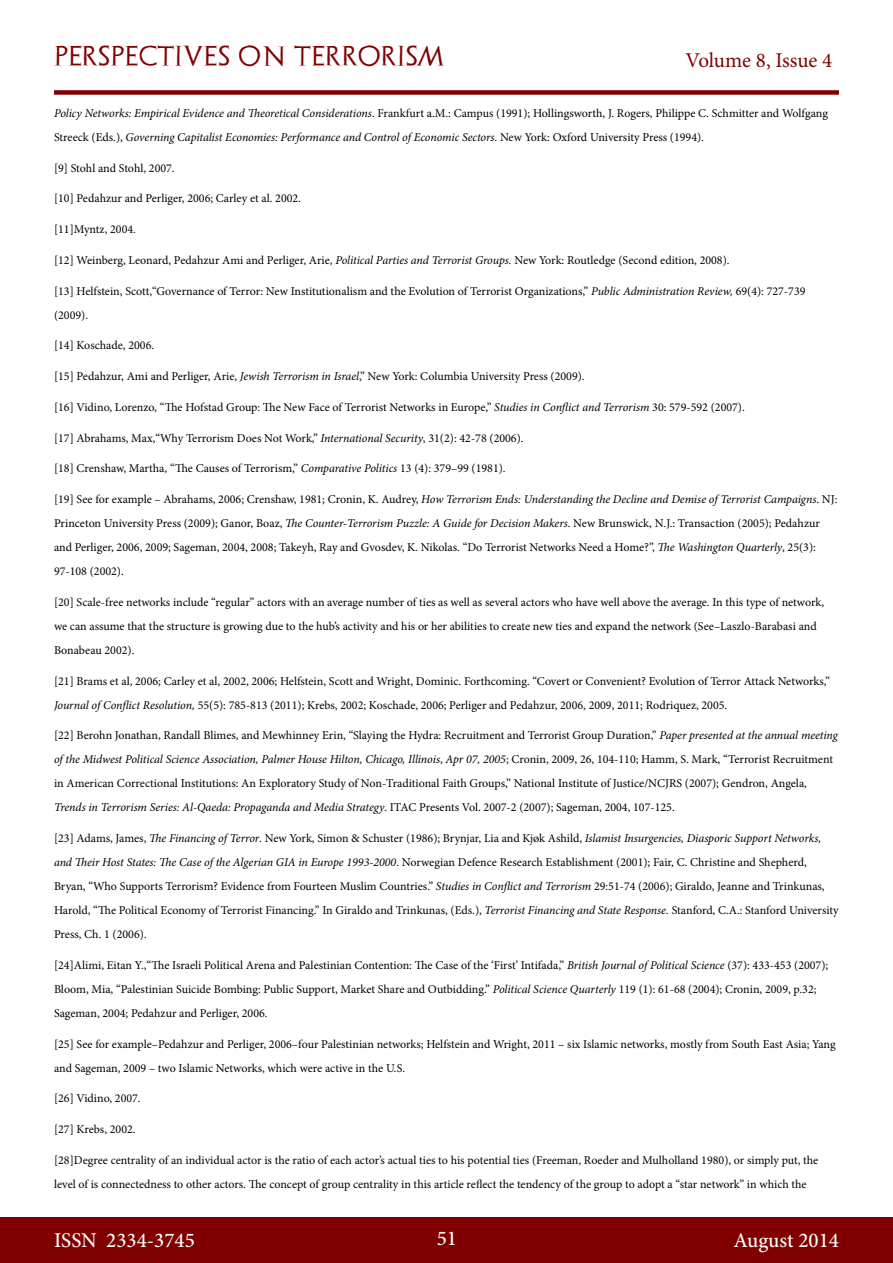
<style>
.page{position:relative;width:893px;height:1263px;background:#fff}
.page>*{position:absolute;margin:0;border:0;box-sizing:border-box;transform-origin:0 0}
.t1{font:500 21px "Minion Pro";color:#fff}
.t2{font:21px "Archeologicaps";letter-spacing:.045em;color:#800000}
.t3{font:21px "Minion Pro";letter-spacing:-.005em;color:#800000}
.t4{font:12px/24px "Minion Pro";color:#000}
.s1{font-style:italic}
</style>
<div class="page">
<div style="left:0;top:1217px;width:893px;height:46px;background:#800000"></div>
<div style="left:54px;top:90px;width:785px;height:5px;background:#800000"></div>
<h1 class="t2" style="left:54px;top:43px;width:392px">PERSPECTIVES ON TERRORISM</h1>
<h1 class="t3" style="left:686px;top:46px;width:148px">Volume 8, Issue 4</h1>
<p class="t4" style="left:54px;top:101px;width:775px"><span class="s1">Policy Networks: Empirical Evidence and Theoretical Considerations</span>. Frankfurt a.M.: Campus (1991); Hollingsworth, J. Rogers, Philippe C. Schmitter and Wolfgang<br>Streeck (Eds.), <span class="s1">Governing Capitalist Economies: Performance and Control of Economic Sectors</span>. New York: Oxford University Press (1994).</p>
<p class="t4" style="left:54px;top:156px;width:122px">[9] Stohl and Stohl, 2007.</p>
<p class="t4" style="left:54px;top:186px;width:249px">[10] Pedahzur and Perliger, 2006; Carley et al. 2002.</p>
<p class="t4" style="left:54px;top:217px;width:83px">[11]Myntz, 2004.</p>
<p class="t4" style="left:54px;top:248px;width:677px">[12] Weinberg, Leonard, Pedahzur Ami and Perliger, Arie, <span class="s1">Political Parties and Terrorist Groups.</span> New York: Routledge (Second edition, 2008).</p>
<p class="t4" style="left:54px;top:279px;width:753px">[13] Helfstein, Scott,“Governance of Terror: New Institutionalism and the Evolution of Terrorist Organizations,” <span class="s1">Public Administration Review,</span> 69(4): 727-739 (2009).</p>
<p class="t4" style="left:54px;top:333px;width:102px">[14] Koschade, 2006.</p>
<p class="t4" style="left:54px;top:364px;width:532px">[15] Pedahzur, Ami and Perliger, Arie, <span class="s1">Jewish Terrorism in Israel</span>,” New York: Columbia University Press (2009).</p>
<p class="t4" style="left:54px;top:395px;width:692px">[16] Vidino, Lorenzo, “The Hofstad Group: The New Face of Terrorist Networks in Europe,” <span class="s1">Studies in Conflict and Terrorism</span> 30: 579-592 (2007).</p>
<p class="t4" style="left:54px;top:426px;width:471px">[17] Abrahams, Max,“Why Terrorism Does Not Work,” <span class="s1">International Security</span>, 31(2): 42-78 (2006).</p>
<p class="t4" style="left:54px;top:457px;width:453px">[18] Crenshaw, Martha, “The Causes of Terrorism,” <span class="s1">Comparative Politics</span> 13 (4): 379–99 (1981).</p>
<p class="t4" style="left:54px;top:487px;width:785px">[19] See for example – Abrahams, 2006; Crenshaw, 1981; Cronin, K. Audrey, <span class="s1">How Terrorism Ends: Understanding the Decline and Demise of Terrorist Campaigns</span>. NJ:<br>Princeton University Press (2009); Ganor, Boaz, <span class="s1">The Counter-Terrorism Puzzle: A Guide for Decision Makers</span>. New Brunswick, N.J.: Transaction (2005); Pedahzur and Perliger, 2006, 2009; Sageman, 2004, 2008; Takeyh, Ray and Gvosdev, K. Nikolas. “Do Terrorist Networks Need a Home?”, <span class="s1">The Washington Quarterly</span>, 25(3):<br>97-108 (2002).</p>
<p class="t4" style="left:54px;top:590px;width:772px">[20] Scale-free networks include “regular” actors with an average number of ties as well as several actors who have well above the average. In this type of network, we can assume that the structure is growing due to the hub’s activity and his or her abilities to create new ties and expand the network (See–Laszlo-Barabasi and<br>Bonabeau 2002).</p>
<p class="t4" style="left:54px;top:669px;width:777px">[21] Brams et al, 2006; Carley et al, 2002, 2006; Helfstein, Scott and Wright, Dominic. Forthcoming. “Covert or Convenient? Evolution of Terror Attack Networks,”<br><span class="s1">Journal of Conflict Resolution,</span> 55(5): 785-813 (2011); Krebs, 2002; Koschade, 2006; Perliger and Pedahzur, 2006, 2009, 2011; Rodriquez, 2005.</p>
<p class="t4" style="left:54px;top:724px;width:785px">[22] Berohn Jonathan, Randall Blimes, and Mewhinney Erin, “Slaying the Hydra: Recruitment and Terrorist Group Duration,” <span class="s1">Paper presented at the annual meeting of the Midwest Political Science Association, Palmer House Hilton, Chicago, Illinois</span>, <span class="s1">Apr 07, 2005</span>; Cronin, 2009, 26, 104-110; Hamm, S. Mark, “Terrorist Recruitment in American Correctional Institutions: An Exploratory Study of Non-Traditional Faith Groups,” National Institute of Justice/NCJRS (2007); Gendron, Angela, <span class="s1">Trends in Terrorism Series: Al-Qaeda: Propaganda and Media Strategy</span>. ITAC Presents Vol. 2007-2 (2007); Sageman, 2004, 107-125.</p>
<p class="t4" style="left:54px;top:826px;width:786px">[23] Adams, James, <span class="s1">The Financing of Terror</span>. New York, Simon &amp; Schuster (1986); Brynjar, Lia and Kjøk Ashild, <span class="s1">Islamist Insurgencies, Diasporic Support Networks, and Their Host States: The Case of the Algerian GIA in Europe 1993-2000</span>. Norwegian Defence Research Establishment (2001); Fair, C. Christine and Shepherd, Bryan, “Who Supports Terrorism? Evidence from Fourteen Muslim Countries.” <span class="s1">Studies in Conflict and Terrorism</span> 29:51-74 (2006); Giraldo, Jeanne and Trinkunas, Harold, “The Political Economy of Terrorist Financing.” In Giraldo and Trinkunas, (Eds.), <span class="s1">Terrorist Financing and State Response.</span> Stanford, C.A.: Stanford University Press, Ch. 1 (2006).</p>
<p class="t4" style="left:54px;top:953px;width:776px">[24]Alimi, Eitan Y.,“The Israeli Political Arena and Palestinian Contention: The Case of the ‘First’ Intifada,” <span class="s1">British Journal of Political Science</span> (37): 433-453 (2007);<br>Bloom, Mia, “Palestinian Suicide Bombing: Public Support, Market Share and Outbidding.” <span class="s1">Political Science Quarterly</span> 119 (1): 61-68 (2004); Cronin, 2009, p.32;<br>Sageman, 2004; Pedahzur and Perliger, 2006.</p>
<p class="t4" style="left:54px;top:1032px;width:783px">[25] See for example–Pedahzur and Perliger, 2006–four Palestinian networks; Helfstein and Wright, 2011 – six Islamic networks, mostly from South East Asia; Yang and Sageman, 2009 – two Islamic Networks, which were active in the U.S.</p>
<p class="t4" style="left:54px;top:1087px;width:88px">[26] Vidino, 2007.</p>
<p class="t4" style="left:54px;top:1117px;width:83px">[27] Krebs, 2002.</p>
<p class="t4" style="left:54px;top:1148px;width:766px">[28]Degree centrality of an individual actor is the ratio of each actor’s actual ties to his potential ties (Freeman, Roeder and Mulholland 1980), or simply put, the level of is connectedness to other actors. The concept of group centrality in this article reflect the tendency of the group to adopt a “star network” in which the</p>
<h1 class="t1" style="left:54px;top:1226px;width:142px">ISSN 2334-3745</h1>
<h1 class="t1" style="left:437px;top:1224px;width:22px">51</h1>
<h1 class="t1" style="left:733px;top:1226px;width:107px">August 2014</h1>
</div>
